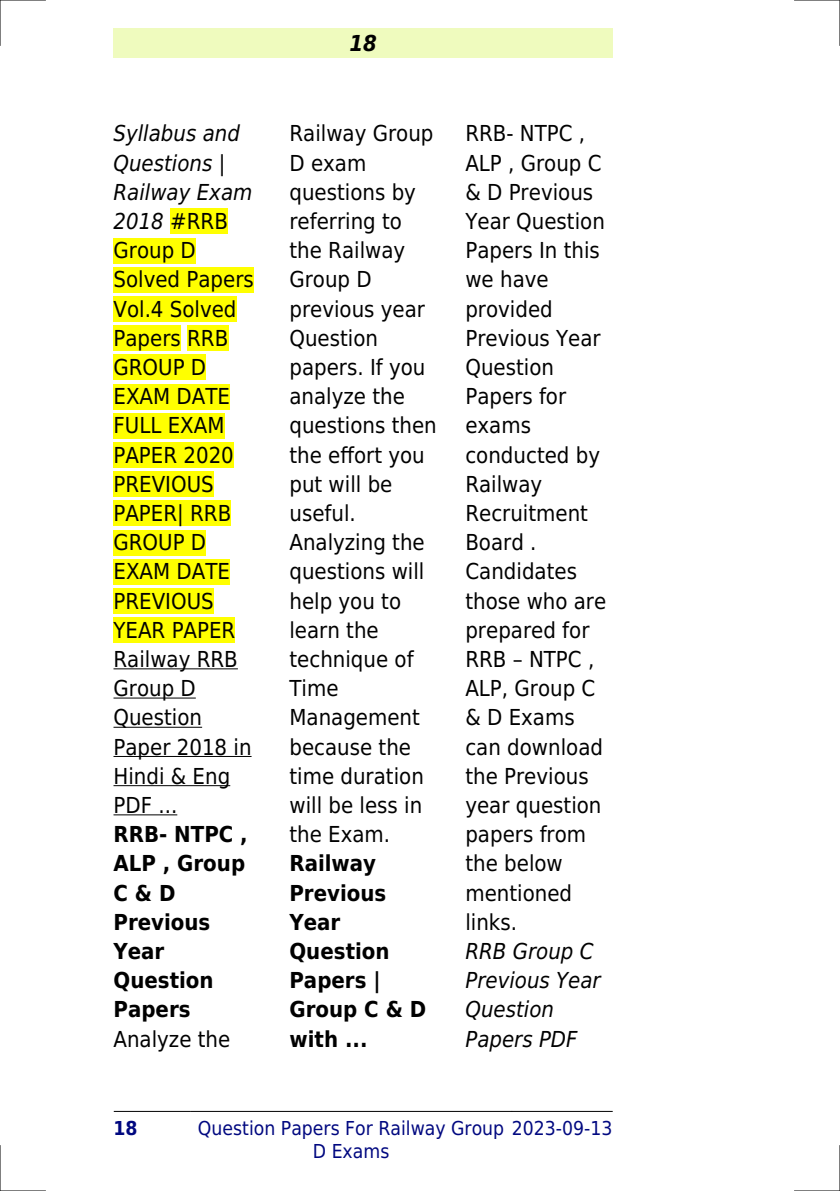
<style>
.page{position:relative;width:840px;height:1191px;background:#fff}
.page>*{position:absolute;margin:0;border:0;box-sizing:border-box;transform-origin:0 0}
.t1{font:22px/29.2px "DejaVu Sans Condensed";color:#000}
.t2{font:700 22px/29.2px "DejaVu Sans Condensed";color:#000}
.t3{font:italic 22px/29.2px "DejaVu Sans Condensed";color:#000}
.t4{font:italic 700 22px "DejaVu Sans Condensed";color:#000}
.t5{font:19.2px/23px "DejaVu Sans Condensed";color:#000880}
.t6{font:700 19.2px "DejaVu Sans Condensed";color:#000880}
.s1{font-style:italic}
</style>
<div class="page">
<div style="left:113px;top:28px;width:499px;height:30px;background:#effbbe"></div>
<hr style="left:114px;top:1111px;width:76px;height:1px;background:#000">
<hr style="left:190px;top:1111px;width:321px;height:1px;background:#000">
<hr style="left:512px;top:1111px;width:100px;height:1px;background:#000">
<div style="left:170px;top:208px;width:58px;height:26px;background:#ff0"></div>
<div style="left:113px;top:238px;width:83px;height:25px;background:#ff0"></div>
<div style="left:113px;top:267px;width:141px;height:25px;background:#ff0"></div>
<div style="left:113px;top:296px;width:123px;height:26px;background:#ff0"></div>
<div style="left:113px;top:325px;width:68px;height:26px;background:#ff0"></div>
<div style="left:187px;top:325px;width:41px;height:26px;background:#ff0"></div>
<div style="left:113px;top:354px;width:93px;height:26px;background:#ff0"></div>
<div style="left:113px;top:384px;width:117px;height:25px;background:#ff0"></div>
<div style="left:113px;top:413px;width:111px;height:25px;background:#ff0"></div>
<div style="left:113px;top:442px;width:121px;height:26px;background:#ff0"></div>
<div style="left:113px;top:471px;width:101px;height:26px;background:#ff0"></div>
<div style="left:113px;top:500px;width:118px;height:26px;background:#ff0"></div>
<div style="left:113px;top:530px;width:93px;height:25px;background:#ff0"></div>
<div style="left:113px;top:559px;width:117px;height:25px;background:#ff0"></div>
<div style="left:113px;top:588px;width:101px;height:26px;background:#ff0"></div>
<div style="left:113px;top:617px;width:122px;height:26px;background:#ff0"></div>
<hr style="left:113px;top:668px;width:125px;height:1px;background:#000">
<hr style="left:113px;top:697px;width:83px;height:1px;background:#000">
<hr style="left:113px;top:727px;width:89px;height:1px;background:#000">
<hr style="left:113px;top:756px;width:138px;height:1px;background:#000">
<hr style="left:113px;top:785px;width:117px;height:1px;background:#000">
<hr style="left:113px;top:814px;width:64px;height:1px;background:#000">
<hr style="left:0;top:0;width:45px;height:1px;background:#000">
<hr style="left:794px;top:0;width:45px;height:1px;background:#000">
<hr style="left:0;top:1190px;width:45px;height:1px;background:#000">
<hr style="left:794px;top:1190px;width:45px;height:1px;background:#000">
<hr style="left:0;top:0;width:1px;height:45px;background:#000">
<hr style="left:0;top:1145px;width:1px;height:46px;background:#000">
<hr style="left:839px;top:0;width:1px;height:45px;background:#000">
<hr style="left:839px;top:1145px;width:1px;height:46px;background:#000">
<p class="t1" style="left:113px;top:119px;width:142px"><span class="s1">Syllabus and<br>Questions |<br>Railway Exam<br>2018</span> #RRB<br>Group D<br>Solved Papers<br>Vol.4 Solved<br>Papers RRB<br>GROUP D<br>EXAM DATE<br>FULL EXAM<br>PAPER 2020<br>PREVIOUS<br>PAPER| RRB<br>GROUP D<br>EXAM DATE<br>PREVIOUS<br>YEAR PAPER<br>Railway RRB<br>Group D<br>Question<br>Paper 2018 in<br>Hindi &amp; Eng<br>PDF ...</p>
<p class="t2" style="left:113px;top:820px;width:136px">RRB- NTPC ,<br>ALP , Group<br>C &amp; D<br>Previous<br>Year<br>Question<br>Papers</p>
<p class="t1" style="left:113px;top:1024px;width:118px">Analyze the</p>
<p class="t4" style="left:349px;top:30px;width:29px">18</p>
<p class="t1" style="left:289px;top:119px;width:149px">Railway Group<br>D exam questions by referring to the Railway<br>Group D previous year<br>Question papers. If you analyze the questions then the effort you put will be useful.<br>Analyzing the questions will help you to learn the technique of<br>Time<br>Management because the time duration will be less in the Exam.</p>
<p class="t2" style="left:289px;top:849px;width:138px">Railway<br>Previous<br>Year<br>Question<br>Papers |<br>Group C &amp; D with ...</p>
<p class="t1" style="left:465px;top:119px;width:142px">RRB- NTPC ,<br>ALP , Group C &amp; D Previous<br>Year Question<br>Papers In this we have provided<br>Previous Year<br>Question<br>Papers for exams conducted by<br>Railway<br>Recruitment<br>Board .<br>Candidates those who are prepared for<br>RRB NTPC ,<br>ALP, Group C &amp; D Exams can download the Previous year question papers from the below mentioned links.</p>
<p class="t3" style="left:465px;top:936px;width:137px">RRB Group C<br>Previous Year<br>Question<br>Papers PDF</p>
<p class="t6" style="left:113px;top:1116px;width:26px">18</p>
<p class="t5" style="left:313px;top:1116px;width:301px;text-indent:-115px">Question Papers For Railway Group 2023-09-13<br>D Exams</p>
</div>
